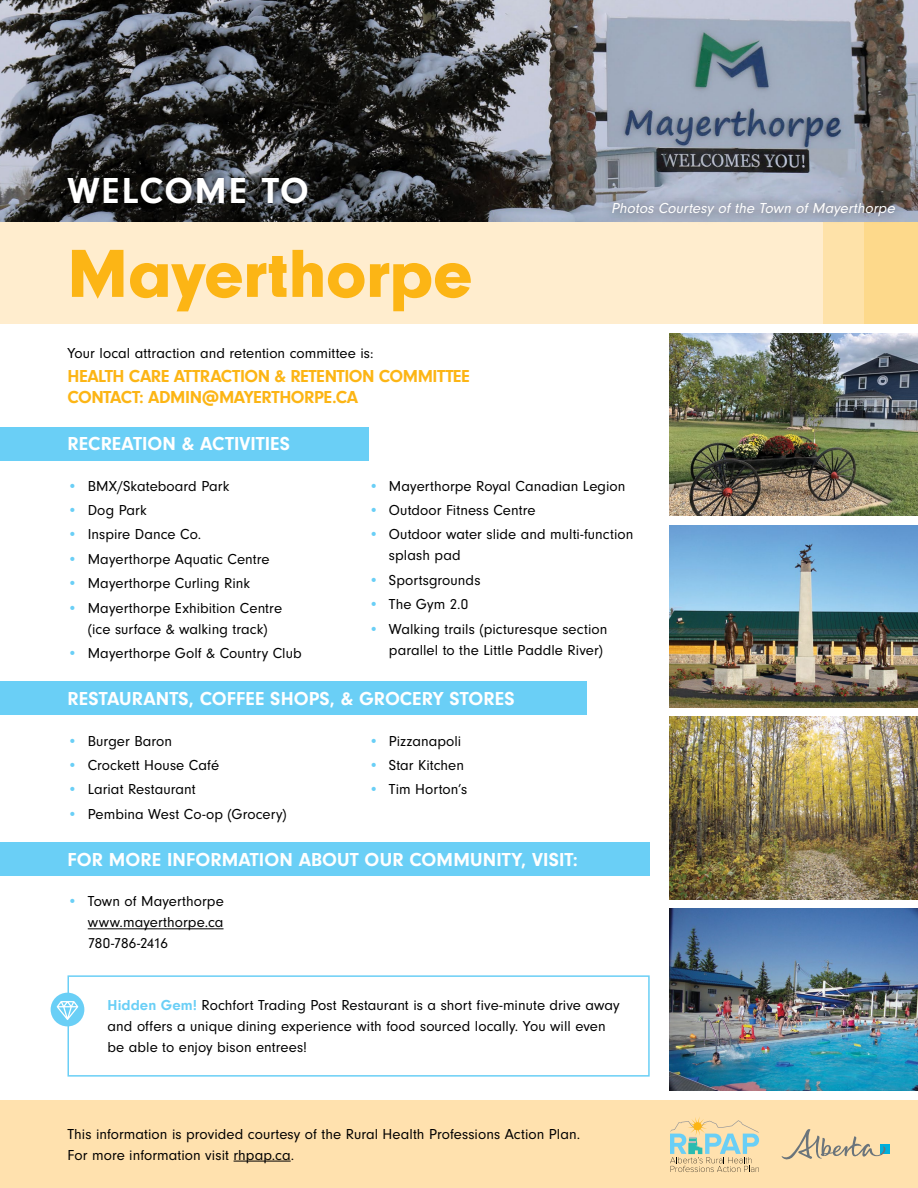
<style>
.page{position:relative;width:918px;height:1188px;background:#fff}
.page>*{position:absolute;margin:0;border:0;box-sizing:border-box;transform-origin:0 0}
.t1{font:900 70.5px "Neuzeit Gro";letter-spacing:-.01em;color:#fcb515}
.t2{font:700 37.5px "Neuzeit Gro";letter-spacing:.05em;color:#fff}
.t3{font:700 19.5px "Neuzeit Gro";letter-spacing:.005em;color:#fff}
.t4{font:700 18px/21px "Neuzeit Gro";letter-spacing:-.025em;color:#fcb515}
.t5{font:15px/21px "Neuzeit Gro";letter-spacing:.005em;color:#000}
.t6{font:italic 15px "Neuzeit Gro";color:#fff}
.s1{color:#6acff6}
.s2{font-weight:700;color:#6acff6}
</style>
<div class="page">
<img style="left:0;top:0;width:918px;height:223px">
<div style="left:0;top:223px;width:918px;height:101px;background:#ffedce"></div>
<div style="left:824px;top:223px;width:94px;height:101px;background:#fee2a9"></div>
<div style="left:864px;top:223px;width:54px;height:101px;background:#fdd98b"></div>
<div style="left:62px;top:171px;width:252px;height:38px;background:#000;opacity:.75"></div>
<img style="left:670px;top:333px;width:248px;height:183px">
<img style="left:670px;top:717px;width:248px;height:182px">
<div style="left:0;top:1100px;width:918px;height:88px;background:#ffe1ae"></div>
<svg style="left:670px;top:1117px;width:89px;height:55px"></svg>
<hr style="left:234px;top:1161px;width:57px;height:1px;background:#000">
<div style="left:880px;top:1145px;width:10px;height:9px;background:#00afdb"></div>
<svg style="left:781px;top:1129px;width:105px;height:31px"></svg>
<div style="left:0;top:682px;width:586px;height:33px;background:#6acff6"></div>
<div style="left:0;top:427px;width:369px;height:33px;background:#6acff6"></div>
<hr style="left:88px;top:928px;width:136px;height:1px;background:#000">
<div style="left:0;top:842px;width:650px;height:34px;background:#6acff6"></div>
<div style="left:601px;top:190px;width:306px;height:36px;background:#000;opacity:.75"></div>
<img style="left:670px;top:525px;width:248px;height:182px">
<img style="left:670px;top:909px;width:248px;height:182px">
<div style="left:68px;top:975px;width:582px;height:102px;border:2px solid #6acff6"></div>
<div style="left:51px;top:993px;width:33px;height:33px;background:#6acff6;border-radius:50%"></div>
<svg style="left:57px;top:1001px;width:21px;height:19px"></svg>
<h2 class="t2" style="left:68px;top:169px;width:243px">WELCOME TO</h2>
<h1 class="t1" style="left:68px;top:234px;width:407px">Mayerthorpe</h1>
<p class="t5" style="left:68px;top:343px;width:307px">Your local attraction and retention committee is:</p>
<p class="t4" style="left:68px;top:366px;width:404px">HEALTH CARE ATTRACTION &amp; RETENTION COMMITTEE<br>CONTACT: ADMIN@MAYERTHORPE.CA</p>
<h3 class="t3" style="left:68px;top:433px;width:224px">RECREATION &amp; ACTIVITIES</h3>
<p class="t6" style="left:611px;top:199px;width:288px">Photos Courtesy of the Town of Mayerthorpe</p>
<p class="t5" style="left:68px;top:476px;width:163px"><span class="s1">•</span> BMX/Skateboard Park</p>
<p class="t5" style="left:68px;top:500px;width:81px"><span class="s1">•</span> Dog Park</p>
<p class="t5" style="left:68px;top:524px;width:135px"><span class="s1">•</span> Inspire Dance Co.</p>
<p class="t5" style="left:68px;top:549px;width:204px"><span class="s1">•</span> Mayerthorpe Aquatic Centre</p>
<p class="t5" style="left:68px;top:573px;width:184px"><span class="s1">•</span> Mayerthorpe Curling Rink</p>
<p class="t5" style="left:68px;top:597px;width:216px;text-align:center"><span class="s1">•</span> Mayerthorpe Exhibition Centre (ice surface &amp; walking track)</p>
<p class="t5" style="left:68px;top:643px;width:236px"><span class="s1">•</span> Mayerthorpe Golf &amp; Country Club</p>
<p class="t5" style="left:369px;top:476px;width:258px"><span class="s1">•</span> Mayerthorpe Royal Canadian Legion</p>
<p class="t5" style="left:369px;top:500px;width:168px"><span class="s1">•</span> Outdoor Fitness Centre</p>
<p class="t5" style="left:389px;top:524px;width:246px;text-indent:-20px"><span class="s1">•</span> Outdoor water slide and multi-function splash pad</p>
<p class="t5" style="left:369px;top:570px;width:113px"><span class="s1">•</span> Sportsgrounds</p>
<p class="t5" style="left:369px;top:594px;width:101px"><span class="s1">•</span> The Gym 2.0</p>
<p class="t5" style="left:369px;top:618px;width:240px;text-align:right"><span class="s1">•</span> Walking trails (picturesque section parallel to the Little Paddle River)</p>
<h3 class="t3" style="left:68px;top:688px;width:449px">RESTAURANTS, COFFEE SHOPS, &amp; GROCERY STORES</h3>
<p class="t5" style="left:68px;top:730px;width:106px"><span class="s1">•</span> Burger Baron</p>
<p class="t5" style="left:68px;top:755px;width:153px"><span class="s1">•</span> Crockett House Café</p>
<p class="t5" style="left:68px;top:779px;width:130px"><span class="s1">•</span> Lariat Restaurant</p>
<p class="t5" style="left:68px;top:804px;width:221px"><span class="s1">•</span> Pembina West Co-op (Grocery)</p>
<p class="t5" style="left:369px;top:730px;width:94px"><span class="s1">•</span> Pizzanapoli</p>
<p class="t5" style="left:369px;top:755px;width:97px"><span class="s1">•</span> Star Kitchen</p>
<p class="t5" style="left:369px;top:779px;width:100px"><span class="s1">•</span> Tim Horton’s</p>
<h3 class="t3" style="left:68px;top:848px;width:512px">FOR MORE INFORMATION ABOUT OUR COMMUNITY, VISIT:</h3>
<p class="t5" style="left:88px;top:891px;width:138px;text-align:justify;text-indent:-20px"><span class="s1">•</span> Town of Mayerthorpe www.mayerthorpe.ca 780-786-2416</p>
<p class="t5" style="left:108px;top:995px;width:514px"><span class="s2">Hidden Gem!</span> Rochfort Trading Post Restaurant is a short five-minute drive away and offers a unique dining experience with food sourced locally. You will even be able to enjoy bison entrees!</p>
<p class="t5" style="left:68px;top:1123px;width:514px">This information is provided courtesy of the Rural Health Professions Action Plan.<br>For more information visit rhpap.ca.</p>
</div>
